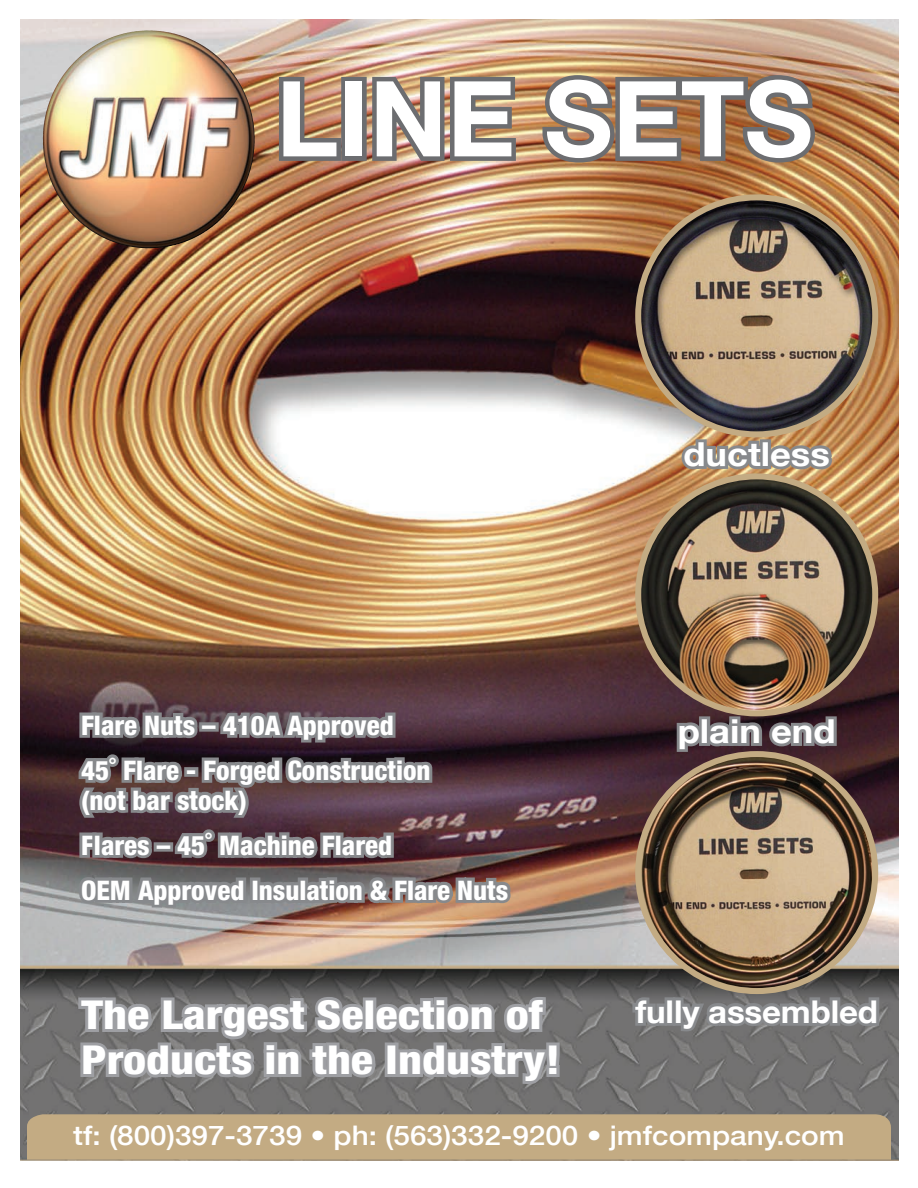
<style>
.page{position:relative;width:918px;height:1188px;background:#fff}
.page>*{position:absolute;margin:0;border:0;box-sizing:border-box;transform-origin:0 0}
.t1{font:700 105px "Helvetica Neue";color:#fff}
.t2{font:800 condensed 39.9px/45px "Helvetica Neue LT Std";color:#fff;scale:1.16 1}
.t3{font:700 33px "Helvetica Neue";color:#fff;scale:1.1 1}
.t4{font:700 31.35px "Helvetica Neue";letter-spacing:-.005em;color:#fff;scale:1.05 1}
.t5{font:800 condensed 27px/45px "Helvetica Neue LT Std";color:#fff}
.t6{font:500 27px "Helvetica Neue";color:#fff;scale:1.1 1}
</style>
<div class="page">
<img style="left:21px;top:19px;width:877px;height:1142px">
<img style="left:75px;top:653px;width:439px;height:320px">
<svg style="left:75px;top:994px;width:488px;height:93px;background:#89898b"></svg>
<img style="left:638px;top:197px;width:237px;height:237px;border-radius:118px">
<div style="left:635px;top:194px;width:243px;height:243px;border:6px solid #c3ab83;border-radius:50%"></div>
<img style="left:638px;top:754px;width:237px;height:237px;border-radius:118px">
<div style="left:635px;top:751px;width:243px;height:243px;border:6px solid #c3ab83;border-radius:50%"></div>
<img style="left:638px;top:476px;width:237px;height:237px;border-radius:118px">
<div style="left:635px;top:473px;width:243px;height:243px;border:6px solid #c3ab83;border-radius:50%"></div>
<svg style="left:677px;top:436px;width:160px;height:38px;background:#a4907b"></svg>
<svg style="left:674px;top:713px;width:166px;height:42px;background:#665a5e"></svg>
<svg style="left:629px;top:992px;width:253px;height:63px;background:#79797a"></svg>
<img style="left:274px;top:72px;width:71px;height:93px">
<div style="left:341px;top:77px;width:26px;height:84px;border:9px solid #6c6d70"></div>
<img style="left:368px;top:69px;width:152px;height:96px">
<svg style="left:536px;top:69px;width:286px;height:100px;background:#92745d"></svg>
<div style="left:27px;top:1114px;width:864px;height:46px;background:#c3ab83"></div>
<img style="left:80px;top:30px;width:66px;height:26px">
<h1 class="t1" style="left:276px;top:54px;width:538px">LINE SETS</h1>
<p class="t3" style="left:683px;top:434px;width:135px">ductless</p>
<p class="t5" style="left:81px;top:702px;width:351px">Flare Nuts – 410A Approved<br>45˚ Flare - Forged Construction</p>
<p class="t5" style="left:81px;top:777px;width:429px">(not bar stock)<br>Flares – 45˚ Machine Flared<br>OEM Approved Insulation &amp; Flare Nuts</p>
<h2 class="t2" style="left:81px;top:992px;width:415px">The Largest Selection of<br>Products in the Industry!</h2>
<p class="t3" style="left:678px;top:711px;width:145px">plain end</p>
<p class="t4" style="left:635px;top:992px;width:233px">fully assembled</p>
<p class="t6" style="left:73px;top:1119px;width:703px">tf: (800)397-3739 • ph: (563)332-9200 • jmfcompany.com</p>
</div>
